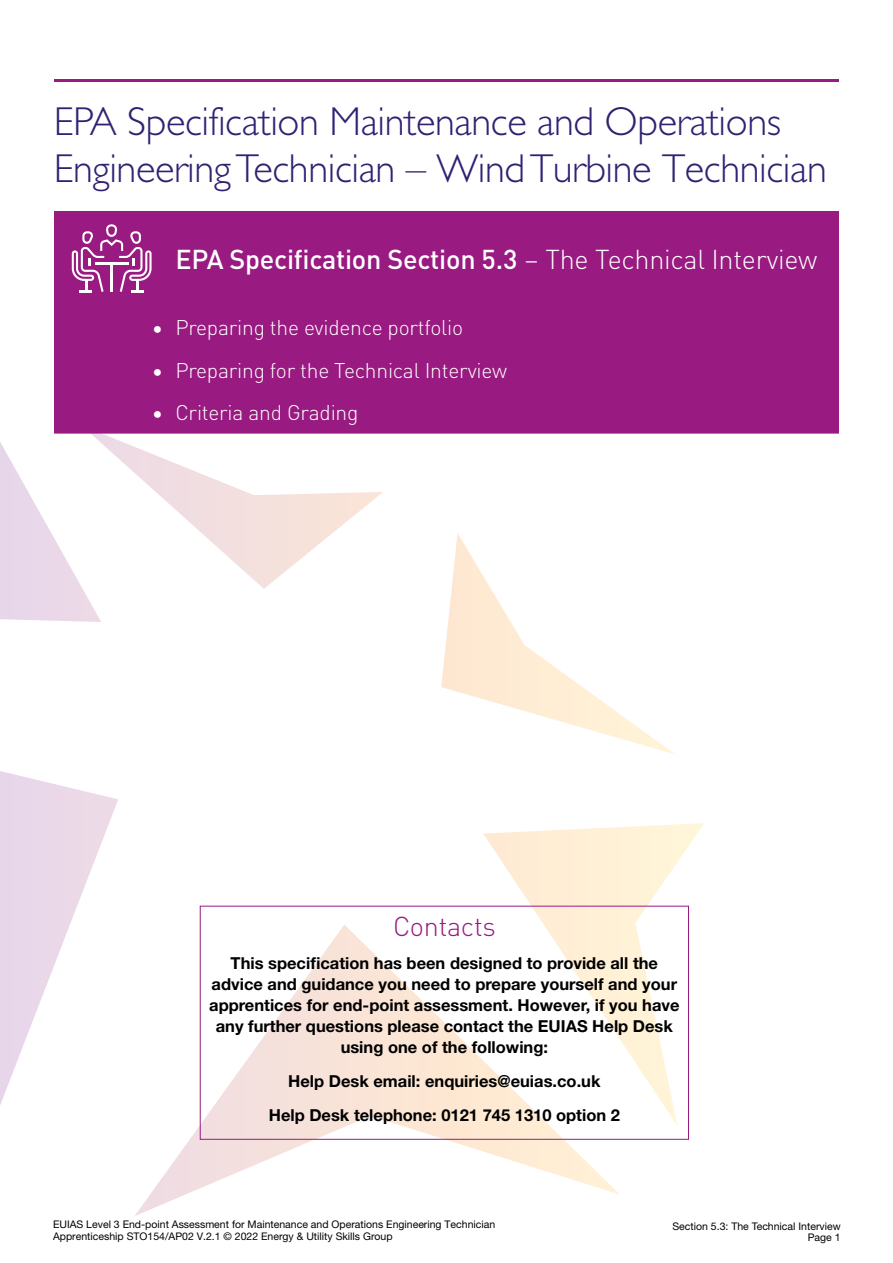
<style>
.page{position:relative;width:893px;height:1263px;background:#fff}
.page>*{position:absolute;margin:0;border:0;box-sizing:border-box;transform-origin:0 0}
.t1{font:300 40.5px/47.2px "Gill Sans Std";letter-spacing:-.01em;color:#322173}
.t2{font:500 27px "DINOT";letter-spacing:-.01em;color:#fff}
.t3{font:300 27px "DINOT";letter-spacing:-.01em;color:#991a81}
.t4{font:300 21px "DINOT";letter-spacing:-.01em;color:#fff}
.t5{font:700 16.5px/21px "Helvetica Neue LT Std";color:#000;text-align:center}
.t6{font:10.5px/10.5px "Helvetica Neue LT Std";color:#000;text-align:right}
.s1{font-weight:300}
</style>
<div class="page">
<svg style="left:0;top:434px;width:704px;height:782px"></svg>
<hr style="left:54px;top:79px;width:785px;height:3px;background:#991a81">
<div style="left:54px;top:211px;width:785px;height:223px;background:#991a81"></div>
<svg style="left:72px;top:224px;width:80px;height:68px"></svg>
<hr style="left:110px;top:264px;width:3px;height:27px;background:#fff">
<div style="left:200px;top:906px;width:489px;height:234px;border:1px solid #991a81"></div>
<h1 class="t1" style="left:54px;top:98px;width:775px">EPA Specification Maintenance and Operations<br>Engineering Technician – WindTurbine Technician</h1>
<h2 class="t2" style="left:175px;top:238px;width:643px">EPA Specification Section 5.3 <span class="s1">– The Technical Interview</span></h2>
<p class="t4" style="left:152px;top:311px;width:313px">• Preparing the evidence portfolio</p>
<p class="t4" style="left:152px;top:354px;width:357px">• Preparing for the Technical Interview</p>
<p class="t4" style="left:152px;top:397px;width:208px">• Criteria and Grading</p>
<h2 class="t3" style="left:393px;top:905px;width:104px">Contacts</h2>
<p class="t5" style="left:209px;top:953px;width:472px">This specification has been designed to provide all the advice and guidance you need to prepare yourself and your apprentices for end-point assessment. However, if you have any further questions please contact the EUIAS Help Desk using one of the following:</p>
<p class="t5" style="left:269px;top:1064px;width:353px;line-height:33.8px">Help Desk email: enquiries@euias.co.uk<br>Help Desk telephone: 0121 745 1310 option 2</p>
<p class="t6" style="left:53px;top:1219px;width:444px;line-height:11.2px;text-align:left">EUIAS Level 3 End-point Assessment for Maintenance and Operations Engineering Technician<br>Apprenticeship STO154/AP02 V.2.1 © 2022 Energy &amp; Utility Skills Group</p>
<p class="t6" style="left:672px;top:1221px;width:170px">Section 5.3: The Technical Interview<br>Page 1</p>
</div>
